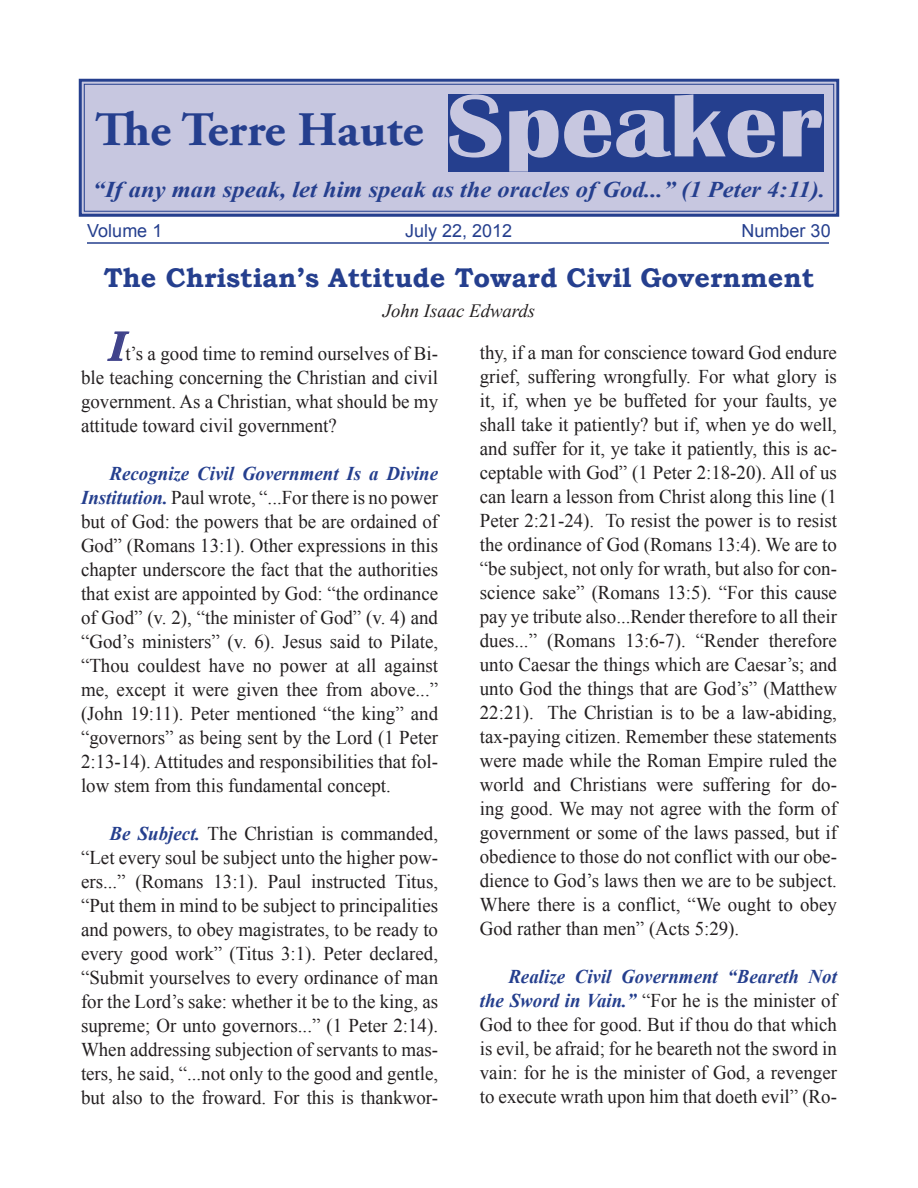
<style>
.page{position:relative;width:918px;height:1188px;background:#fff}
.page>*{position:absolute;margin:0;border:0;box-sizing:border-box;transform-origin:0 0}
.t1{font:700 91.5px "Britannic";color:#c7c7e0;scale:1.15 1}
.t2{font:700 48px "Adobe Garamond Pro";color:#253f8e;scale:1.04 1}
.t3{font:700 27px "Bookman Old Style";color:#253f8e}
.t4{font:italic 700 22.5px "Times New Roman";color:#253f8e;scale:1.09 1}
.t5{font:19.5px/24px "Times New Roman";color:#231f20;text-align:justify}
.t6{font:italic 18.75px "Times New Roman";color:#231f20}
.t7{font:18px "Arial";color:#253f8e}
.s1{font-weight:700;font-style:italic;font-size:42px;color:#40438b}
.s2{font-weight:700;font-style:italic;color:#253f8e}
</style>
<div class="page">
<svg style="left:78px;top:78px;width:762px;height:139px;background:#bbbdda"></svg>
<div style="left:84px;top:84px;width:750px;height:128px;border:1px solid #253f8e"></div>
<svg style="left:107px;top:331px;width:23px;height:30px"></svg>
<div style="left:448px;top:94px;width:376px;height:78px;background:#253f8e"></div>
<hr style="left:87px;top:242px;width:742px;height:2px;background:#253f8e">
<p class="t1" style="left:446px;top:74px;width:329px">Speaker</p>
<p class="t4" style="left:93px;top:173px;width:673px">“If any man speak, let him speak as the oracles of God...” (1 Peter 4:11).</p>
<p class="t7" style="left:87px;top:219px;width:77px">Volume 1</p>
<p class="t7" style="left:405px;top:219px;width:109px">July 22, 2012</p>
<p class="t7" style="left:742px;top:219px;width:91px">Number 30</p>
<p class="t2" style="left:95px;top:102px;width:317px">The Terre Haute</p>
<p class="t3" style="left:104px;top:259px;width:712px">The Christian’s Attitude Toward Civil Government</p>
<p class="t6" style="left:383px;top:298px;width:154px">John Isaac Edwards</p>
<p class="t5" style="left:81px;top:341px;width:359px;text-indent:28px"><span class="s1">I</span>t’s a good time to remind ourselves of Bi&shy;ble teaching concerning the Christian and civil government. As a Christian, what should be my attitude toward civil government?</p>
<p class="t5" style="left:81px;top:461px;width:359px;text-indent:29px"><span class="s2">Recognize Civil Government Is a Divine Institution.</span> Paul wrote, “...For there is no power but of God: the powers that be are ordained of God” (Romans 13:1). Other expressions in this chapter underscore the fact that the authorities that exist are appointed by God: “the ordinance of God” (v. 2), “the minister of God” (v. 4) and “God’s ministers” (v. 6). Jesus said to Pilate, “Thou couldest have no power at all against me, except it were given thee from above...” (John 19:11). Peter mentioned “the king” and “governors” as being sent by the Lord (1 Peter 2:13-14). Attitudes and responsibilities that fol&shy;low stem from this fundamental concept.</p>
<p class="t5" style="left:81px;top:821px;width:359px;text-indent:28px"><span class="s2">Be Subject.</span> The Christian is commanded, “Let every soul be subject unto the higher pow&shy;ers...” (Romans 13:1). Paul instructed Titus, “Put them in mind to be subject to principalities and powers, to obey magistrates, to be ready to every good work” (Titus 3:1). Peter declared, “Submit yourselves to every ordinance of man for the Lord’s sake: whether it be to the king, as supreme; Or unto governors...” (1 Peter 2:14).<br>When addressing subjection of servants to mas&shy;ters, he said, “...not only to the good and gentle, but also to the froward. For this is thankwor-</p>
<p class="t5" style="left:480px;top:340px;width:359px">thy, if a man for conscience toward God endure grief, suffering wrongfully. For what glory is it, if, when ye be buffeted for your faults, ye shall take it patiently? but if, when ye do well, and suffer for it, ye take it patiently, this is ac&shy;ceptable with God” (1 Peter 2:18-20). All of us can learn a lesson from Christ along this line (1<br>Peter 2:21-24). To resist the power is to resist the ordinance of God (Romans 13:4). We are to “be subject, not only for wrath, but also for con&shy;science sake” (Romans 13:5). “For this cause pay ye tribute also...Render therefore to all their dues...” (Romans 13:6-7). “Render therefore unto Caesar the things which are Caesar’s; and unto God the things that are God’s” (Matthew 22:21). The Christian is to be a law-abiding, tax-paying citizen. Remember these statements were made while the Roman Empire ruled the world and Christians were suffering for do&shy;ing good. We may not agree with the form of government or some of the laws passed, but if obedience to those do not conflict with our obe&shy;dience to God’s laws then we are to be subject.<br>Where there is a conflict, “We ought to obey God rather than men” (Acts 5:29).</p>
<p class="t5" style="left:480px;top:964px;width:359px;text-indent:29px"><span class="s2">Realize Civil Government “Beareth Not the Sword in Vain.”</span> “For he is the minister of God to thee for good. But if thou do that which is evil, be afraid; for he beareth not the sword in vain: for he is the minister of God, a revenger to execute wrath upon him that doeth evil” (Ro-</p>
</div>
